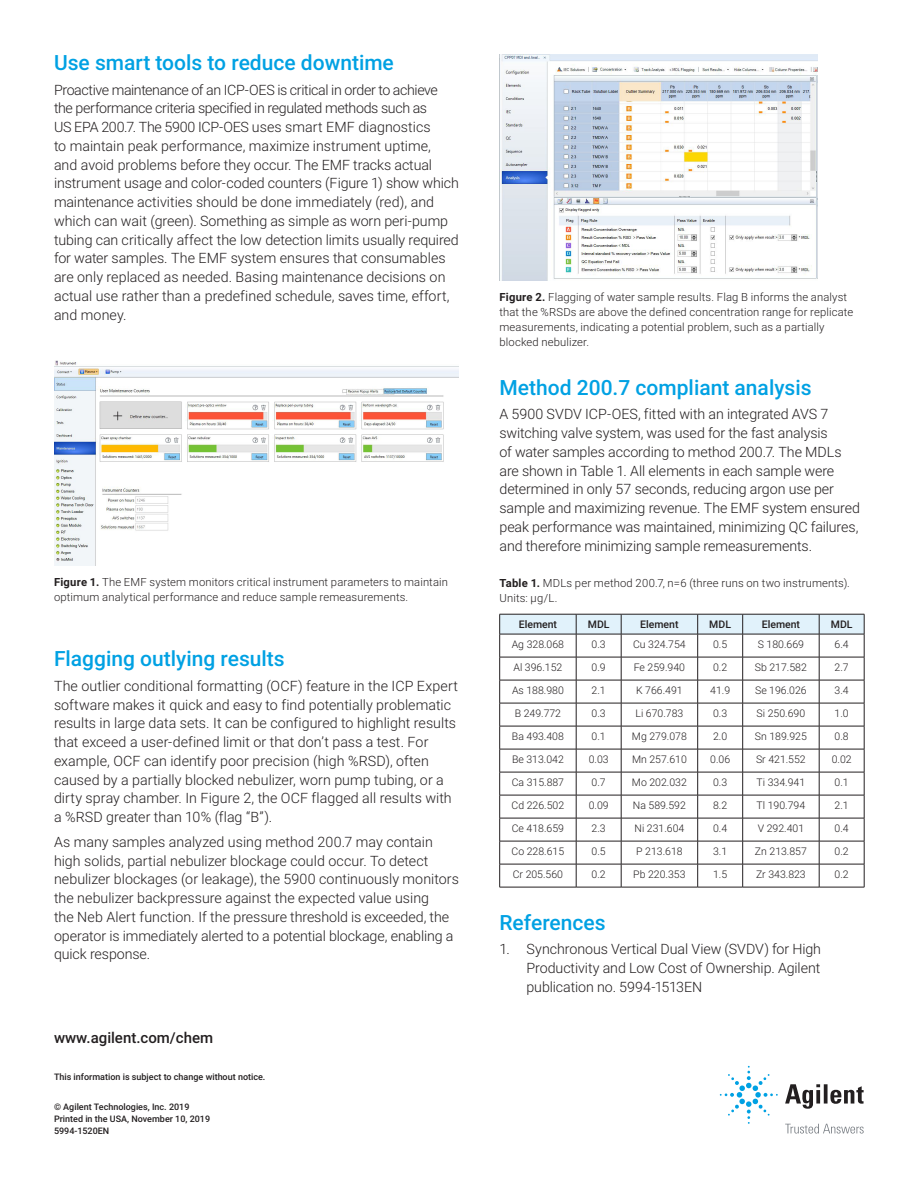
<style>
.page{position:relative;width:918px;height:1188px;background:#fff}
.page>*{position:absolute;margin:0;border:0;box-sizing:border-box;transform-origin:0 0}
.DATA_subhead_large_b{font:500 21px "Roboto";color:#00a1e3}
.DATA_text_black{font:500 21px "Roboto";color:#00a1e3}
.DATA_url{font:500 15px "Roboto";color:#231f20}
.DATA_text_black-2{font:300 14.25px/18.8px "Roboto";color:#231f20}
.DATA_text_black-3{font:300 11.25px/15px "Roboto";letter-spacing:.01em;color:#231f20}
.DATA_caption{font:300 11.25px/15px "Roboto";letter-spacing:.015em;color:#231f20}
.DATA_table_text{font:300 10.5px "Roboto";color:#231f20}
.DATA_table_text_head{font:500 10.5px "Roboto";color:#231f20}
.BROCHURE_Copyright{font:500 9px/12px "Roboto";color:#231f20}
.s1{font-weight:700}
</style>
<div class="page">
<img style="left:54px;top:360px;width:405px;height:205px">
<img style="left:500px;top:54px;width:318px;height:226px">
<svg style="left:499px;top:614px;width:366px;height:273px"></svg>
<hr style="left:500px;top:887px;width:76px;height:1px;background:#231f20">
<hr style="left:576px;top:887px;width:45px;height:1px;background:#231f20">
<hr style="left:621px;top:887px;width:77px;height:1px;background:#231f20">
<hr style="left:698px;top:887px;width:45px;height:1px;background:#231f20">
<hr style="left:743px;top:887px;width:76px;height:1px;background:#231f20">
<hr style="left:819px;top:887px;width:45px;height:1px;background:#231f20">
<svg style="left:785px;top:1084px;width:79px;height:25px"></svg>
<svg style="left:720px;top:1066px;width:58px;height:58px"></svg>
<svg style="left:785px;top:1124px;width:79px;height:10px"></svg>
<p class="DATA_text_black" style="left:54px;top:48px;width:341px">Use smart tools to reduce downtime</p>
<p class="DATA_text_black-2" style="left:54px;top:80px;width:406px">Proactive maintenance of an ICP-OES is critical in order to achieve the performance criteria specified in regulated methods such as<br>US EPA 200.7. The 5900 ICP-OES uses smart EMF diagnostics<br>to maintain peak performance, maximize instrument uptime,<br>and avoid problems before they occur. The EMF tracks actual instrument usage and color-coded counters (Figure 1) show which maintenance activities should be done immediately (red), and which can wait (green). Something as simple as worn peri-pump tubing can critically affect the low detection limits usually required for water samples. The EMF system ensures that consumables are only replaced as needed. Basing maintenance decisions on actual use rather than a predefined schedule, saves time, effort, and money.</p>
<p class="DATA_text_black-3" style="left:54px;top:574px;width:395px"><span class="s1">Figure 1.</span> The EMF system monitors critical instrument parameters to maintain optimum analytical performance and reduce sample remeasurements.</p>
<p class="DATA_subhead_large_b" style="left:54px;top:644px;width:232px">Flagging outlying results</p>
<p class="DATA_text_black-2" style="left:54px;top:676px;width:405px">The outlier conditional formatting (OCF) feature in the ICP Expert software makes it quick and easy to find potentially problematic results in large data sets. It can be configured to highlight results that exceed a user-defined limit or that don’t pass a test. For example, OCF can identify poor precision (high %RSD), often caused by a partially blocked nebulizer, worn pump tubing, or a dirty spray chamber. In Figure 2, the OCF flagged all results with a %RSD greater than 10% (flag “B”).</p>
<p class="DATA_text_black-2" style="left:54px;top:832px;width:407px">As many samples analyzed using method 200.7 may contain high solids, partial nebulizer blockage could occur. To detect nebulizer blockages (or leakage), the 5900 continuously monitors the nebulizer backpressure against the expected value using<br>the Neb Alert function. If the pressure threshold is exceeded, the operator is immediately alerted to a potential blockage, enabling a quick response.</p>
<p class="DATA_url" style="left:54px;top:1027px;width:161px">www.agilent.com/chem</p>
<p class="BROCHURE_Copyright" style="left:54px;top:1070px;width:213px">This information is subject to change without notice.</p>
<p class="BROCHURE_Copyright" style="left:54px;top:1100px;width:158px">© Agilent Technologies, Inc. 2019<br>Printed in the USA, November 10, 2019<br>5994-1520EN</p>
<p class="DATA_text_black-3" style="left:500px;top:290px;width:355px"><span class="s1">Figure 2.</span> Flagging of water sample results. Flag B informs the analyst that the %RSDs are above the defined concentration range for replicate measurements, indicating a potential problem, such as a partially blocked nebulizer.</p>
<p class="DATA_subhead_large_b" style="left:500px;top:373px;width:314px">Method 200.7 compliant analysis</p>
<p class="DATA_text_black-2" style="left:500px;top:405px;width:362px">A 5900 SVDV ICP-OES, fitted with an integrated AVS 7 switching valve system, was used for the fast analysis<br>of water samples according to method 200.7. The MDLs are shown in Table 1. All elements in each sample were determined in only 57 seconds, reducing argon use per sample and maximizing revenue. The EMF system ensured peak performance was maintained, minimizing QC failures, and therefore minimizing sample remeasurements.</p>
<p class="DATA_caption" style="left:500px;top:575px;width:352px"><span class="s1">Table 1.</span> MDLs per method 200.7, n=6 (three runs on two instruments).<br>Units: µg/L.</p>
<p class="DATA_table_text_head" style="left:519px;top:617px;width:40px">Element</p>
<p class="DATA_table_text_head" style="left:588px;top:617px;width:23px">MDL</p>
<p class="DATA_table_text_head" style="left:640px;top:617px;width:40px">Element</p>
<p class="DATA_table_text_head" style="left:709px;top:617px;width:23px">MDL</p>
<p class="DATA_table_text_head" style="left:762px;top:617px;width:40px">Element</p>
<p class="DATA_table_text_head" style="left:831px;top:617px;width:23px">MDL</p>
<p class="DATA_table_text" style="left:512px;top:637px;width:54px">Ag 328.068</p>
<p class="DATA_table_text" style="left:592px;top:637px;width:16px">0.3</p>
<p class="DATA_table_text" style="left:633px;top:637px;width:54px">Cu 324.754</p>
<p class="DATA_table_text" style="left:713px;top:637px;width:16px">0.5</p>
<p class="DATA_table_text" style="left:758px;top:637px;width:48px">S 180.669</p>
<p class="DATA_table_text" style="left:835px;top:637px;width:16px">6.4</p>
<p class="DATA_table_text" style="left:513px;top:660px;width:50px">Al 396.152</p>
<p class="DATA_table_text" style="left:592px;top:660px;width:16px">0.9</p>
<p class="DATA_table_text" style="left:634px;top:660px;width:53px">Fe 259.940</p>
<p class="DATA_table_text" style="left:713px;top:660px;width:16px">0.2</p>
<p class="DATA_table_text" style="left:755px;top:660px;width:53px">Sb 217.582</p>
<p class="DATA_table_text" style="left:835px;top:660px;width:16px">2.7</p>
<p class="DATA_table_text" style="left:512px;top:683px;width:53px">As 188.980</p>
<p class="DATA_table_text" style="left:592px;top:683px;width:16px">2.1</p>
<p class="DATA_table_text" style="left:636px;top:683px;width:48px">K 766.491</p>
<p class="DATA_table_text" style="left:710px;top:683px;width:21px">41.9</p>
<p class="DATA_table_text" style="left:755px;top:683px;width:53px">Se 196.026</p>
<p class="DATA_table_text" style="left:835px;top:683px;width:16px">3.4</p>
<p class="DATA_table_text" style="left:515px;top:706px;width:48px">B 249.772</p>
<p class="DATA_table_text" style="left:592px;top:706px;width:16px">0.3</p>
<p class="DATA_table_text" style="left:636px;top:706px;width:49px">Li 670.783</p>
<p class="DATA_table_text" style="left:713px;top:706px;width:16px">0.3</p>
<p class="DATA_table_text" style="left:757px;top:706px;width:50px">Si 250.690</p>
<p class="DATA_table_text" style="left:835px;top:706px;width:16px">1.0</p>
<p class="DATA_table_text" style="left:512px;top:729px;width:54px">Ba 493.408</p>
<p class="DATA_table_text" style="left:592px;top:729px;width:16px">0.1</p>
<p class="DATA_table_text" style="left:632px;top:729px;width:56px">Mg 279.078</p>
<p class="DATA_table_text" style="left:713px;top:729px;width:16px">2.0</p>
<p class="DATA_table_text" style="left:755px;top:729px;width:53px">Sn 189.925</p>
<p class="DATA_table_text" style="left:835px;top:729px;width:16px">0.8</p>
<p class="DATA_table_text" style="left:512px;top:752px;width:53px">Be 313.042</p>
<p class="DATA_table_text" style="left:589px;top:752px;width:21px">0.03</p>
<p class="DATA_table_text" style="left:632px;top:752px;width:56px">Mn 257.610</p>
<p class="DATA_table_text" style="left:710px;top:752px;width:21px">0.06</p>
<p class="DATA_table_text" style="left:756px;top:752px;width:51px">Sr 421.552</p>
<p class="DATA_table_text" style="left:832px;top:752px;width:21px">0.02</p>
<p class="DATA_table_text" style="left:512px;top:775px;width:54px">Ca 315.887</p>
<p class="DATA_table_text" style="left:592px;top:775px;width:16px">0.7</p>
<p class="DATA_table_text" style="left:632px;top:775px;width:56px">Mo 202.032</p>
<p class="DATA_table_text" style="left:713px;top:775px;width:16px">0.3</p>
<p class="DATA_table_text" style="left:757px;top:775px;width:50px">Ti 334.941</p>
<p class="DATA_table_text" style="left:835px;top:775px;width:16px">0.1</p>
<p class="DATA_table_text" style="left:512px;top:798px;width:54px">Cd 226.502</p>
<p class="DATA_table_text" style="left:589px;top:798px;width:21px">0.09</p>
<p class="DATA_table_text" style="left:633px;top:798px;width:55px">Na 589.592</p>
<p class="DATA_table_text" style="left:713px;top:798px;width:16px">8.2</p>
<p class="DATA_table_text" style="left:757px;top:798px;width:50px">Tl 190.794</p>
<p class="DATA_table_text" style="left:835px;top:798px;width:16px">2.1</p>
<p class="DATA_table_text" style="left:512px;top:821px;width:54px">Ce 418.659</p>
<p class="DATA_table_text" style="left:592px;top:821px;width:16px">2.3</p>
<p class="DATA_table_text" style="left:635px;top:821px;width:51px">Ni 231.604</p>
<p class="DATA_table_text" style="left:713px;top:821px;width:16px">0.4</p>
<p class="DATA_table_text" style="left:758px;top:821px;width:48px">V 292.401</p>
<p class="DATA_table_text" style="left:835px;top:821px;width:16px">0.4</p>
<p class="DATA_table_text" style="left:512px;top:844px;width:54px">Co 228.615</p>
<p class="DATA_table_text" style="left:592px;top:844px;width:16px">0.5</p>
<p class="DATA_table_text" style="left:636px;top:844px;width:48px">P 213.618</p>
<p class="DATA_table_text" style="left:713px;top:844px;width:16px">3.1</p>
<p class="DATA_table_text" style="left:755px;top:844px;width:54px">Zn 213.857</p>
<p class="DATA_table_text" style="left:835px;top:844px;width:16px">0.2</p>
<p class="DATA_table_text" style="left:513px;top:867px;width:52px">Cr 205.560</p>
<p class="DATA_table_text" style="left:592px;top:867px;width:16px">0.2</p>
<p class="DATA_table_text" style="left:633px;top:867px;width:54px">Pb 220.353</p>
<p class="DATA_table_text" style="left:713px;top:867px;width:16px">1.5</p>
<p class="DATA_table_text" style="left:756px;top:867px;width:51px">Zr 343.823</p>
<p class="DATA_table_text" style="left:835px;top:867px;width:16px">0.2</p>
<p class="DATA_subhead_large_b" style="left:500px;top:907px;width:108px">References</p>
<p class="DATA_text_black-2" style="left:526px;top:939px;width:296px;text-align:justify;text-indent:-27px">1. Synchronous Vertical Dual View (SVDV) for High Productivity and Low Cost of Ownership. Agilent publication no. 5994-1513EN</p>
</div>
